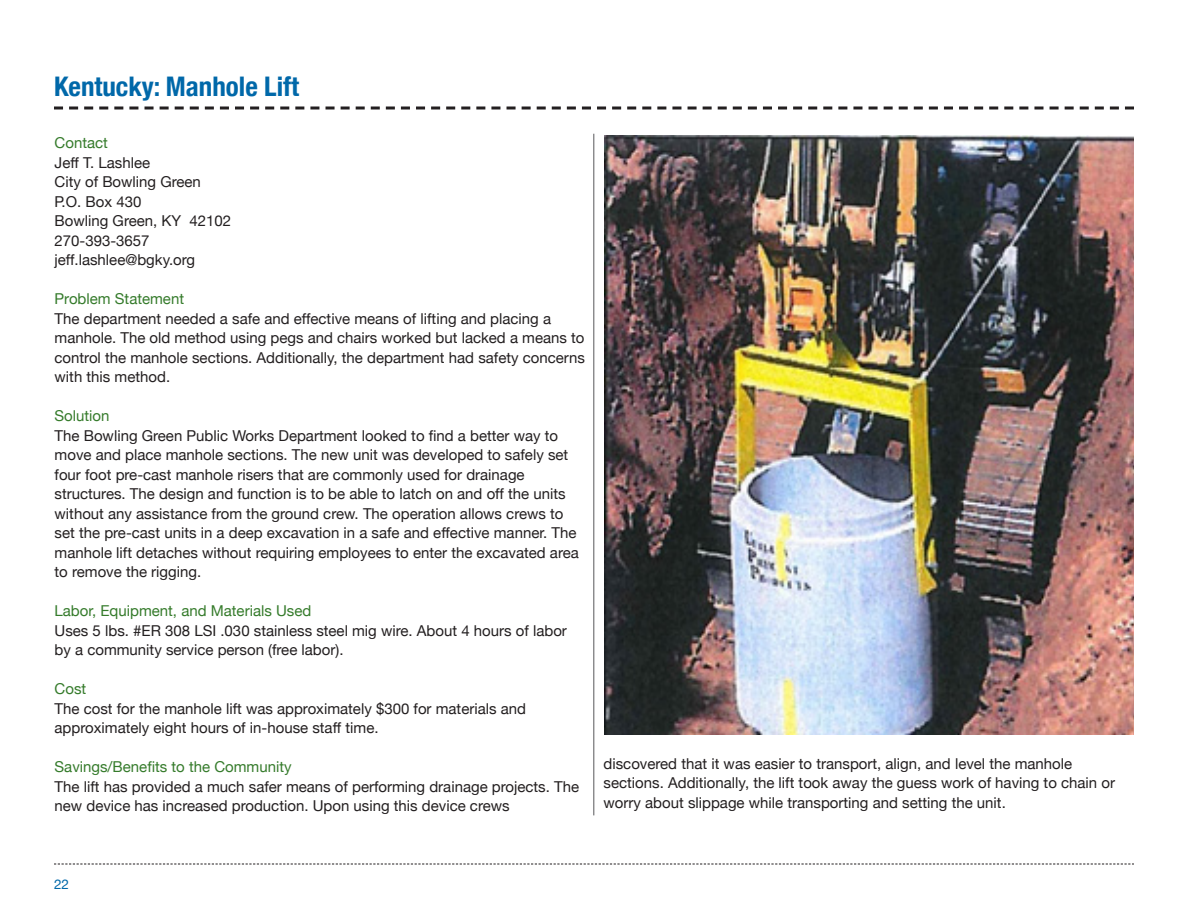
<style>
.page{position:relative;width:1188px;height:918px;background:#fff}
.page>*{position:absolute;margin:0;border:0;box-sizing:border-box;transform-origin:0 0}
.t1{font:700 condensed 27px "Helvetica Neue";color:#0068a9}
.body{font:15px/19.5px "Helvetica Neue";color:#231f20}
.body-2{font:15px "Helvetica Neue";color:#357b2b}
.t2{font:13.5px "Helvetica Neue";color:#0068a9}
</style>
<div class="page">
<svg style="left:54px;top:864px;width:1080px;height:1px"></svg>
<svg style="left:54px;top:106px;width:1080px;height:4px"></svg>
<img style="left:605px;top:136px;width:529px;height:598px">
<hr style="left:594px;top:134px;width:1px;height:681px;background:#57585a">
<p class="t1" style="left:54px;top:70px;width:247px">Kentucky: Manhole Lift</p>
<p class="body-2" style="left:55px;top:134px;width:55px">Contact</p>
<p class="body" style="left:55px;top:152px;width:97px">Jeff T. Lashlee</p>
<p class="body" style="left:55px;top:172px;width:148px">City of Bowling Green</p>
<p class="body" style="left:55px;top:191px;width:88px">P.O. Box 430</p>
<p class="body" style="left:55px;top:211px;width:178px">Bowling Green, KY 42102</p>
<p class="body" style="left:55px;top:230px;width:97px">270-393-3657</p>
<p class="body" style="left:55px;top:250px;width:142px">jeff.lashlee@bgky.org</p>
<p class="body-2" style="left:55px;top:290px;width:131px">Problem Statement</p>
<p class="body" style="left:55px;top:308px;width:532px">The department needed a safe and effective means of lifting and placing a manhole. The old method using pegs and chairs worked but lacked a means to control the manhole sections. Additionally, the department had safety concerns with this method.</p>
<p class="body-2" style="left:55px;top:407px;width:57px">Solution</p>
<p class="body" style="left:55px;top:425px;width:526px">The Bowling Green Public Works Department looked to find a better way to move and place manhole sections. The new unit was developed to safely set four foot pre-cast manhole risers that are commonly used for drainage structures. The design and function is to be able to latch on and off the units without any assistance from the ground crew. The operation allows crews to set the pre-cast units in a deep excavation in a safe and effective manner. The manhole lift detaches without requiring employees to enter the excavated area to remove the rigging.</p>
<p class="body-2" style="left:55px;top:602px;width:258px">Labor, Equipment, and Materials Used</p>
<p class="body" style="left:55px;top:620px;width:514px">Uses 5 lbs. #ER 308 LSI .030 stainless steel mig wire. About 4 hours of labor by a community service person (free labor).</p>
<p class="body-2" style="left:55px;top:680px;width:33px">Cost</p>
<p class="body" style="left:55px;top:698px;width:473px">The cost for the manhole lift was approximately $300 for materials and approximately eight hours of in-house staff time.</p>
<p class="body-2" style="left:55px;top:758px;width:238px">Savings/Benefits to the Community</p>
<p class="body" style="left:55px;top:776px;width:526px">The lift has provided a much safer means of performing drainage projects. The new device has increased production. Upon using this device crews</p>
<p class="body" style="left:604px;top:753px;width:513px">discovered that it was easier to transport, align, and level the manhole sections. Additionally, the lift took away the guess work of having to chain or worry about slippage while transporting and setting the unit.</p>
<p class="t2" style="left:54px;top:877px;width:17px">22</p>
</div>
